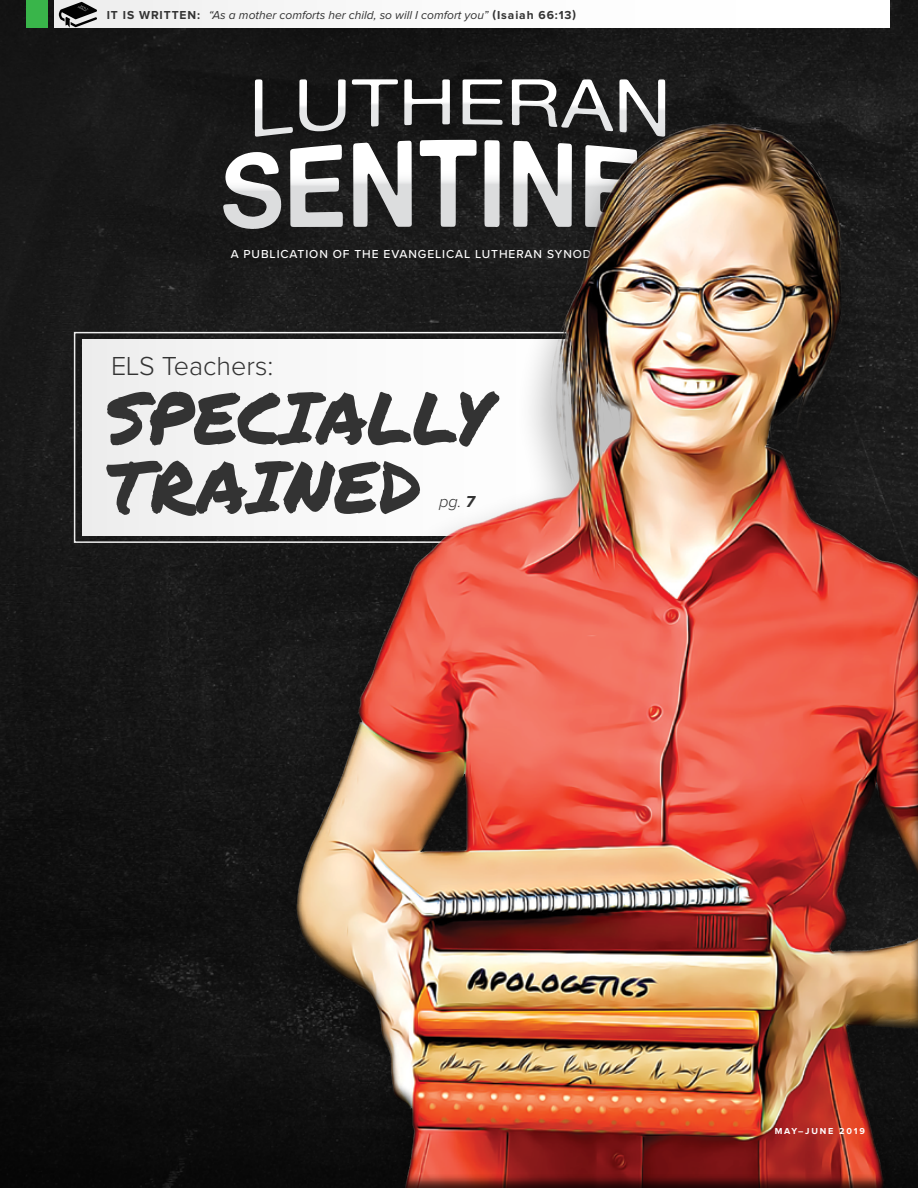
<style>
.page{position:relative;width:918px;height:1188px;background:#fff}
.page>*{position:absolute;margin:0;border:0;box-sizing:border-box;transform-origin:0 0}
.t1{font:72px/69px "Permanent Marker";color:#333}
.t2{font:300 27px "Proxima Nova";color:#333}
.t3{font:italic 300 16.5px "Proxima Nova";color:#333}
.t4{font:italic 12px "Proxima Nova";color:#333}
.t5{font:500 12px "Proxima Nova";letter-spacing:.075em;color:#fff}
.t6{font:700 9px "Proxima Nova";letter-spacing:.2em;color:#fff}
.s1{font-weight:700;font-style:normal}
.s2{font-weight:700}
</style>
<div class="page">
<img style="left:0;top:0;width:918px;height:1188px">
<svg style="left:255px;top:79px;width:30px;height:58px;background:#5a5a5a"></svg>
<svg style="left:223px;top:153px;width:58px;height:76px"></svg>
<div style="left:82px;top:339px;width:624px;height:197px;background:#f2f2f2"></div>
<div style="left:285px;top:78px;width:633px;height:1110px;background:#000;opacity:.75"></div>
<div style="left:27px;top:0;width:21px;height:28px;background:#39b54a"></div>
<div style="left:54px;top:0;width:836px;height:28px;background:#fbfbfb"></div>
<svg style="left:59px;top:2px;width:38px;height:26px"></svg>
<p class="t4" style="left:107px;top:9px;width:471px"><span class="s1">IT IS WRITTEN:</span> “As a mother comforts her child, so will I comfort you” <span class="s1">(Isaiah 66:13)</span></p>
<p class="t5" style="left:231px;top:245px;width:362px">A PUBLICATION OF THE EVANGELICAL LUTHERAN SYNOD</p>
<h2 class="t2" style="left:111px;top:354px;width:164px">ELS Teachers:</h2>
<h1 class="t1" style="left:106px;top:381px;width:387px">SPECIALLY<br>TRAINED</h1>
<h3 class="t3" style="left:439px;top:494px;width:37px">pg. <span class="s2">7</span></h3>
<p class="t6" style="left:775px;top:1127px;width:92px">MAY–JUNE 2019</p>
</div>
